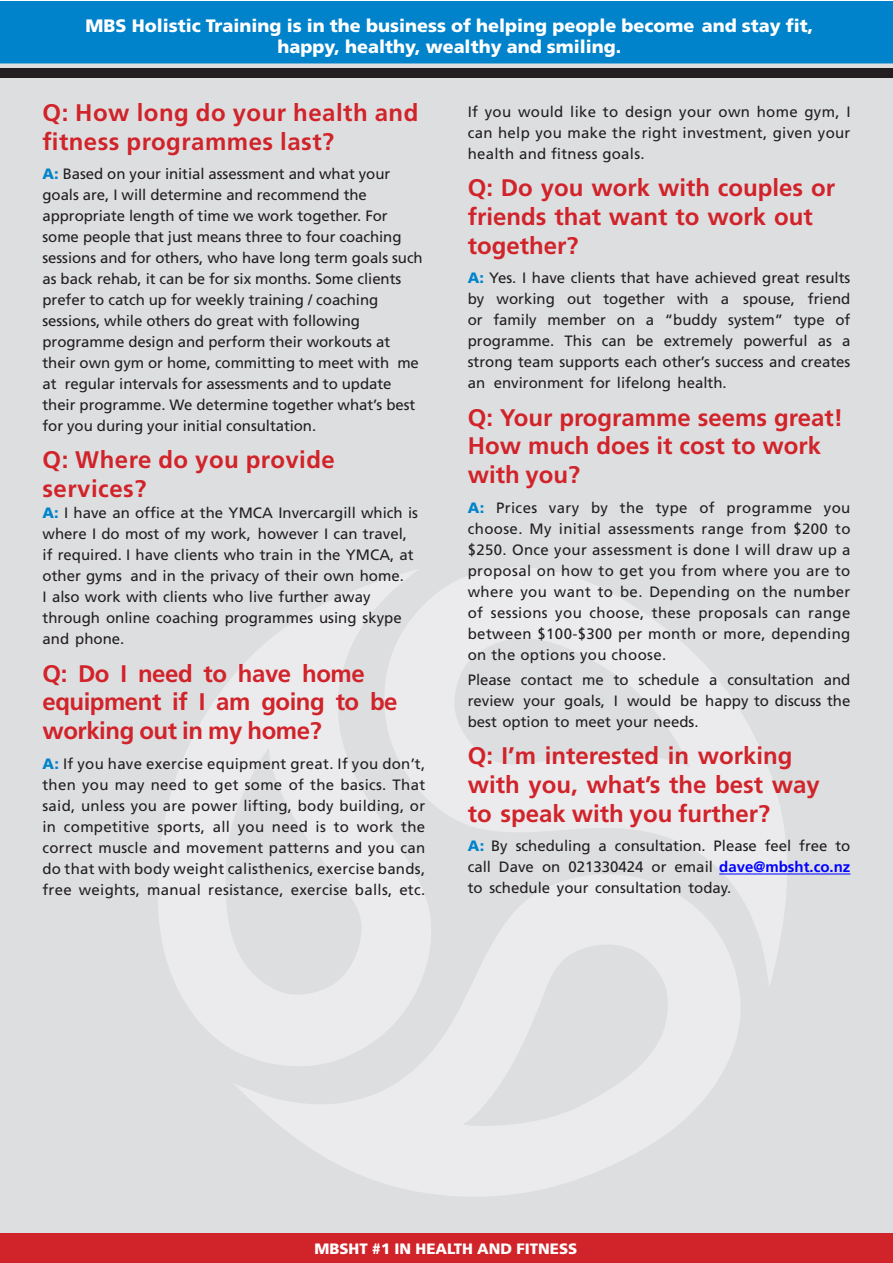
<style>
.page{position:relative;width:893px;height:1263px;background:#fff}
.page>*{position:absolute;margin:0;border:0;box-sizing:border-box;transform-origin:0 0}
.t1{font:700 24px/28.8px "Frutiger";color:#d1232a}
.t2{font:700 24px/28.8px "Frutiger";letter-spacing:.02em;color:#d1232a}
.t3{font:700 24px/28.8px "Frutiger";letter-spacing:-.02em;color:#d1232a}
.t4{font:900 18px/21px "Frutiger";color:#fff;text-align:center}
.t5{font:15px/21px "Frutiger";color:#231f20;text-align:justify}
.t6{font:900 15px "Frutiger";color:#fff}
.s1{font-weight:900;color:#0083ca}
.s2{font-weight:700;color:#00f}
</style>
<div class="page">
<div style="left:0;top:1px;width:892px;height:1262px;background:#dddee0"></div>
<div style="left:0;top:1px;width:892px;height:62px;background:#0083ca"></div>
<svg style="left:158px;top:568px;width:693px;height:628px"></svg>
<div style="left:0;top:68px;width:892px;height:10px;background:#231f20"></div>
<hr style="left:719px;top:874px;width:131px;height:1px;background:#00f">
<div style="left:0;top:1233px;width:892px;height:30px;background:#d1232a"></div>
<p class="t4" style="left:86px;top:15px;width:729px">MBS Holistic Training is in the business of helping people become and stay fit, happy, healthy, wealthy and smiling.</p>
<h1 class="t2" style="left:43px;top:98px;width:377px">Q: How long do your health and fitness programmes last?</h1>
<p class="t5" style="left:43px;top:163px;width:382px;text-align:left"><span class="s1">A:</span> Based on your initial assessment and what your goals are, I will determine and recommend the appropriate length of time we work together. For some people that just means three to four coaching sessions and for others, who have long term goals such as back rehab, it can be for six months. Some clients prefer to catch up for weekly training / coaching sessions, while others do great with following programme design and perform their workouts at their own gym or home, committing to meet with me at regular intervals for assessments and to update their programme. We determine together what’s best for you during your initial consultation.</p>
<h1 class="t2" style="left:43px;top:445px;width:294px">Q: Where do you provide services?</h1>
<p class="t5" style="left:43px;top:502px;width:377px;text-align:left"><span class="s1">A:</span> I have an office at the YMCA Invercargill which is where I do most of my work, however I can travel, if required. I have clients who train in the YMCA, at other gyms and in the privacy of their own home.<br>I also work with clients who live further away through online coaching programmes using skype and phone.</p>
<h1 class="t3" style="left:43px;top:658px;width:357px">Q: Do I need to have home equipment if I am going to be working out in my home?</h1>
<p class="t5" style="left:43px;top:753px;width:384px"><span class="s1">A:</span> If you have exercise equipment great. If you don’t, then you may need to get some of the basics. That said, unless you are power lifting, body building, or in competitive sports, all you need is to work the correct muscle and movement patterns and you can do that with body weight calisthenics, exercise bands, free weights, manual resistance, exercise balls, etc.</p>
<p class="t5" style="left:468px;top:101px;width:384px">If you would like to design your own home gym, I can help you make the right investment, given your health and fitness goals.</p>
<h1 class="t1" style="left:468px;top:173px;width:369px">Q: Do you work with couples or friends that want to work out together?</h1>
<p class="t5" style="left:468px;top:267px;width:384px"><span class="s1">A:</span> Yes. I have clients that have achieved great results by working out together with a spouse, friend or family member on a “buddy system” type of programme. This can be extremely powerful as a strong team supports each other’s success and creates an environment for lifelong health.</p>
<h1 class="t1" style="left:468px;top:403px;width:377px">Q: Your programme seems great!<br>How much does it cost to work with you?</h1>
<p class="t5" style="left:468px;top:497px;width:384px"><span class="s1">A:</span> Prices vary by the type of programme you choose. My initial assessments range from $200 to $250. Once your assessment is done I will draw up a proposal on how to get you from where you are to where you want to be. Depending on the number of sessions you choose, these proposals can range between $100-$300 per month or more, depending on the options you choose.</p>
<p class="t5" style="left:468px;top:669px;width:384px">Please contact me to schedule a consultation and review your goals, I would be happy to discuss the best option to meet your needs.</p>
<h1 class="t1" style="left:468px;top:741px;width:354px">Q: I’m interested in working with you, what’s the best way to speak with you further?</h1>
<p class="t5" style="left:468px;top:836px;width:384px"><span class="s1">A:</span> By scheduling a consultation. Please feel free to call Dave on 021330424 or email <span class="s2">dave@mbsht.co.nz </span>to schedule your consultation today.</p>
<p class="t6" style="left:314px;top:1240px;width:265px">MBSHT #1 IN HEALTH AND FITNESS</p>
</div>
